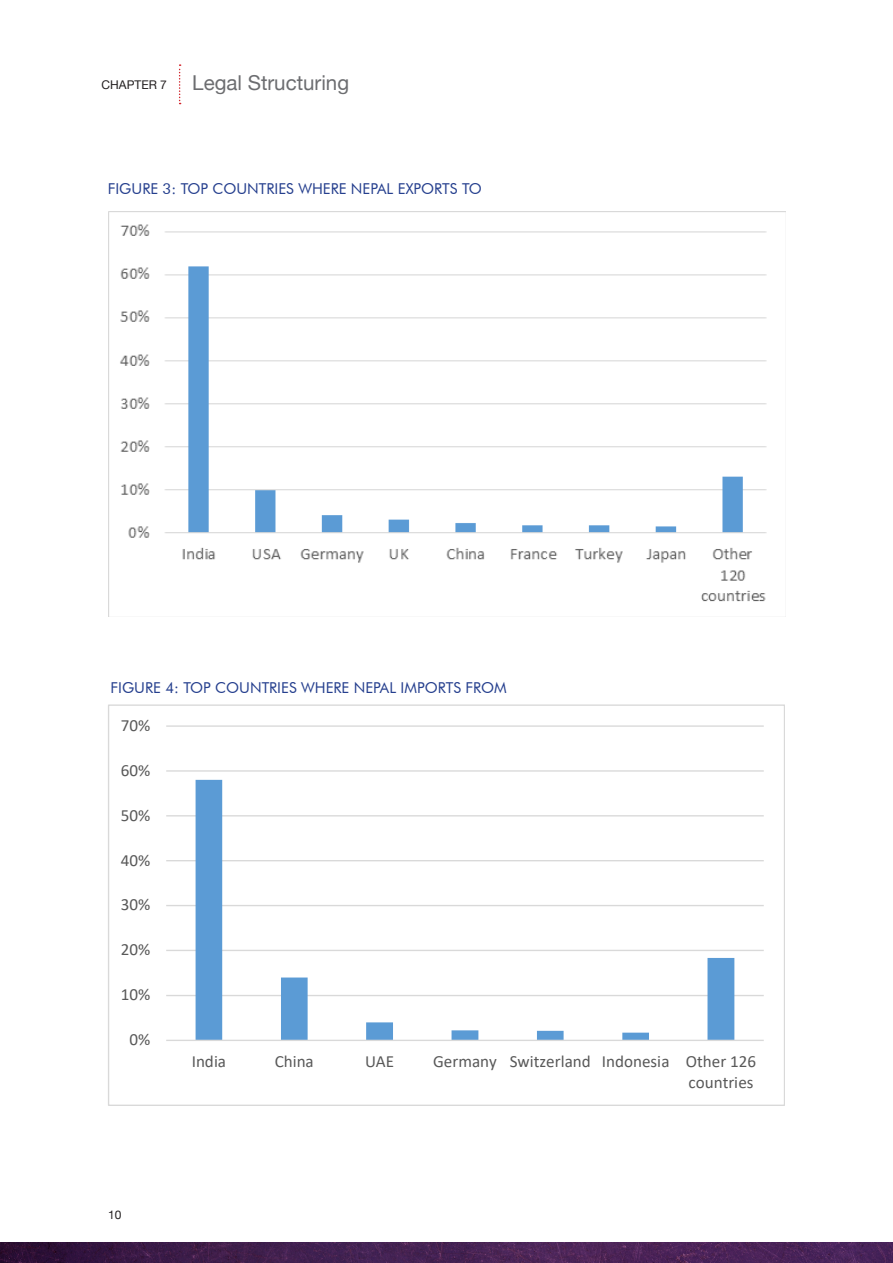
<style>
.page{position:relative;width:893px;height:1263px;background:#fff}
.page>*{position:absolute;margin:0;border:0;box-sizing:border-box;transform-origin:0 0}
.t1{font:20.55px "Helvetica Neue";color:#6c6d70}
.t2{font:17.1px/20.9px "Calibri";color:#595959;text-align:right}
.t3{font:15px "Futura BT";color:#253f8e}
.t4{font:12px "Helvetica Neue";color:#231f20}
</style>
<div class="page">
<svg style="left:179px;top:64px;width:2px;height:40px"></svg>
<img style="left:0;top:1242px;width:893px;height:21px">
<img style="left:108px;top:211px;width:677px;height:405px">
<hr style="left:166px;top:995px;width:598px;height:1px;background:#d9d9d9">
<hr style="left:166px;top:950px;width:598px;height:1px;background:#d9d9d9">
<hr style="left:166px;top:905px;width:598px;height:1px;background:#d9d9d9">
<hr style="left:166px;top:860px;width:598px;height:1px;background:#d9d9d9">
<hr style="left:166px;top:815px;width:598px;height:1px;background:#d9d9d9">
<hr style="left:166px;top:770px;width:598px;height:2px;background:#d9d9d9">
<hr style="left:166px;top:725px;width:598px;height:2px;background:#d9d9d9">
<svg style="left:196px;top:780px;width:538px;height:260px"></svg>
<hr style="left:166px;top:1040px;width:598px;height:1px;background:#d9d9d9">
<p class="t4" style="left:102px;top:78px;width:67px">CHAPTER 7</p>
<h1 class="t1" style="left:192px;top:70px;width:158px">Legal Structuring</h1>
<p class="t3" style="left:108px;top:180px;width:376px">FIGURE 3: TOP COUNTRIES WHERE NEPAL EXPORTS TO</p>
<p class="t3" style="left:111px;top:679px;width:398px">FIGURE 4: TOP COUNTRIES WHERE NEPAL IMPORTS FROM</p>
<p class="t2" style="left:121px;top:714px;width:31px">70%</p>
<p class="t2" style="left:121px;top:759px;width:31px">60%</p>
<p class="t2" style="left:121px;top:804px;width:31px">50%</p>
<p class="t2" style="left:121px;top:849px;width:31px">40%</p>
<p class="t2" style="left:121px;top:894px;width:31px">30%</p>
<p class="t2" style="left:121px;top:939px;width:31px">20%</p>
<p class="t2" style="left:121px;top:984px;width:31px">10%</p>
<p class="t2" style="left:130px;top:1028px;width:22px">0%</p>
<p class="t2" style="left:192px;top:1051px;width:36px">India</p>
<p class="t2" style="left:275px;top:1051px;width:41px">China</p>
<p class="t2" style="left:365px;top:1051px;width:31px">UAE</p>
<p class="t2" style="left:433px;top:1051px;width:325px">Germany Switzerland Indonesia Other 126 countries</p>
<p class="t4" style="left:108px;top:1208px;width:15px">10</p>
</div>
